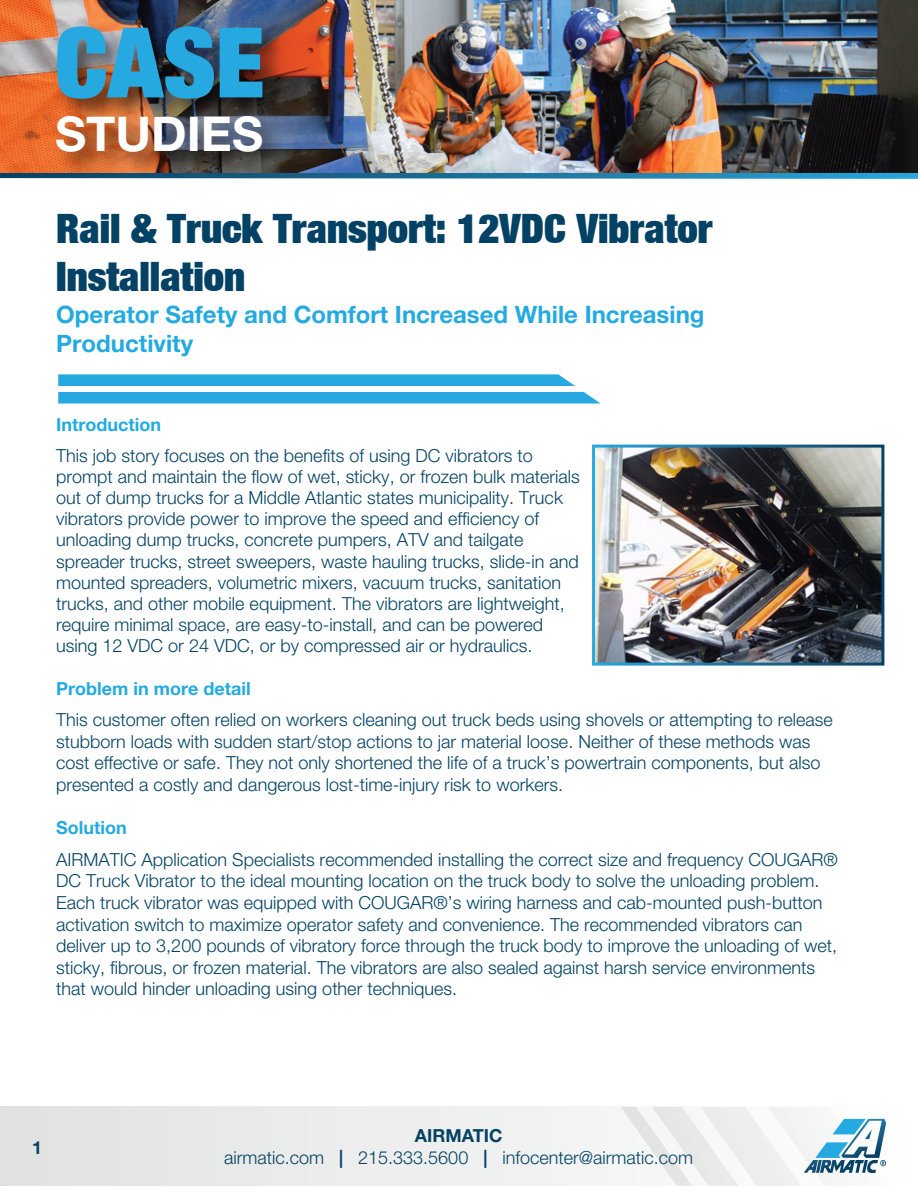
<style>
.page{position:relative;width:918px;height:1188px;background:#fff}
.page>*{position:absolute;margin:0;border:0;box-sizing:border-box;transform-origin:0 0}
.t1{font:900 condensed 97.5px "Helvetica Neue LT Std";color:#25a9e0}
.t2{font:700 48px "Helvetica Neue LT Std";color:#fff}
.t3{font:900 expanded 40.5px/48.6px "Helvetica Neue LT";color:#034264}
.t4{font:700 24px/28.8px "Helvetica Neue LT Std";color:#24aae1}
.t5{font:300 18px/21px "Helvetica Neue";color:#034264}
.t6{font:300 18px "Helvetica Neue";color:#054365}
.t7{font:700 18px "Helvetica Neue LT Std";color:#24aae1}
.t8{font:700 18px "Helvetica Neue LT Std";color:#054365}
.s1{font-family:"Helvetica Neue LT Std";font-weight:700}
.s2{color:#044164}
</style>
<div class="page">
<svg style="left:58px;top:374px;width:517px;height:12px;background:#31ace1"></svg>
<svg style="left:58px;top:392px;width:543px;height:12px;background:#32ace1"></svg>
<svg style="left:0;top:172px;width:918px;height:7px;background:#3b87a9"></svg>
<div style="left:0;top:1107px;width:918px;height:79px;background:#ebeceb"></div>
<svg style="left:623px;top:1108px;width:263px;height:78px"></svg>
<svg style="left:0;top:1107px;width:918px;height:1px"></svg>
<img style="left:0;top:0;width:918px;height:172px">
<img style="left:43px;top:4px;width:381px;height:175px">
<img style="left:596px;top:449px;width:284px;height:213px">
<h1 class="t1" style="left:55px;top:0;width:211px">CASE</h1>
<h2 class="t2" style="left:55px;top:105px;width:210px">STUDIES</h2>
<h3 class="t3" style="left:56px;top:203px;width:658px">Rail &amp; Truck Transport: 12VDC Vibrator<br>Installation</h3>
<h3 class="t4" style="left:56px;top:299px;width:650px">Operator Safety and Comfort Increased While Increasing<br>Productivity</h3>
<p class="t7" style="left:56px;top:413px;width:106px">Introduction</p>
<p class="t5" style="left:56px;top:445px;width:525px">This job story focuses on the benefits of using DC vibrators to prompt and maintain the flow of wet, sticky, or frozen bulk materials out of dump trucks for a Middle Atlantic states municipality. Truck vibrators provide power to improve the speed and efficiency of unloading dump trucks, concrete pumpers, ATV and tailgate spreader trucks, street sweepers, waste hauling trucks, slide-in and mounted spreaders, volumetric mixers, vacuum trucks, sanitation trucks, and other mobile equipment. The vibrators are lightweight, require minimal space, are easy-to-install, and can be powered using 12 VDC or 24 VDC, or by compressed air or hydraulics.</p>
<p class="t7" style="left:56px;top:677px;width:196px">Problem in more detail</p>
<p class="t5" style="left:56px;top:709px;width:778px;line-height:21.6px">This customer often relied on workers cleaning out truck beds using shovels or attempting to release stubborn loads with sudden start/stop actions to jar material loose. Neither of these methods was cost effective or safe. They not only shortened the life of a truck’s powertrain components, but also presented a costly and dangerous lost-time-injury risk to workers.</p>
<p class="t7" style="left:56px;top:817px;width:72px">Solution</p>
<p class="t5" style="left:56px;top:848px;width:783px;line-height:21.6px">AIRMATIC Application Specialists recommended installing the correct size and frequency COUGAR® DC Truck Vibrator to the ideal mounting location on the truck body to solve the unloading problem.<br>Each truck vibrator was equipped with COUGAR®’s wiring harness and cab-mounted push-button activation switch to maximize operator safety and convenience. The recommended vibrators can deliver up to 3,200 pounds of vibratory force through the truck body to improve the unloading of wet, sticky, fibrous, or frozen material. The vibrators are also sealed against harsh service environments that would hinder unloading using other techniques.</p>
<p class="t8" style="left:32px;top:1137px;width:12px">1</p>
<p class="t8" style="left:415px;top:1124px;width:89px">AIRMATIC</p>
<p class="t6" style="left:224px;top:1146px;width:470px">airmatic.com <span class="s1">|</span> <span class="s2">215.333.5600</span> <span class="s1">|</span> infocenter@airmatic.com</p>
</div>
